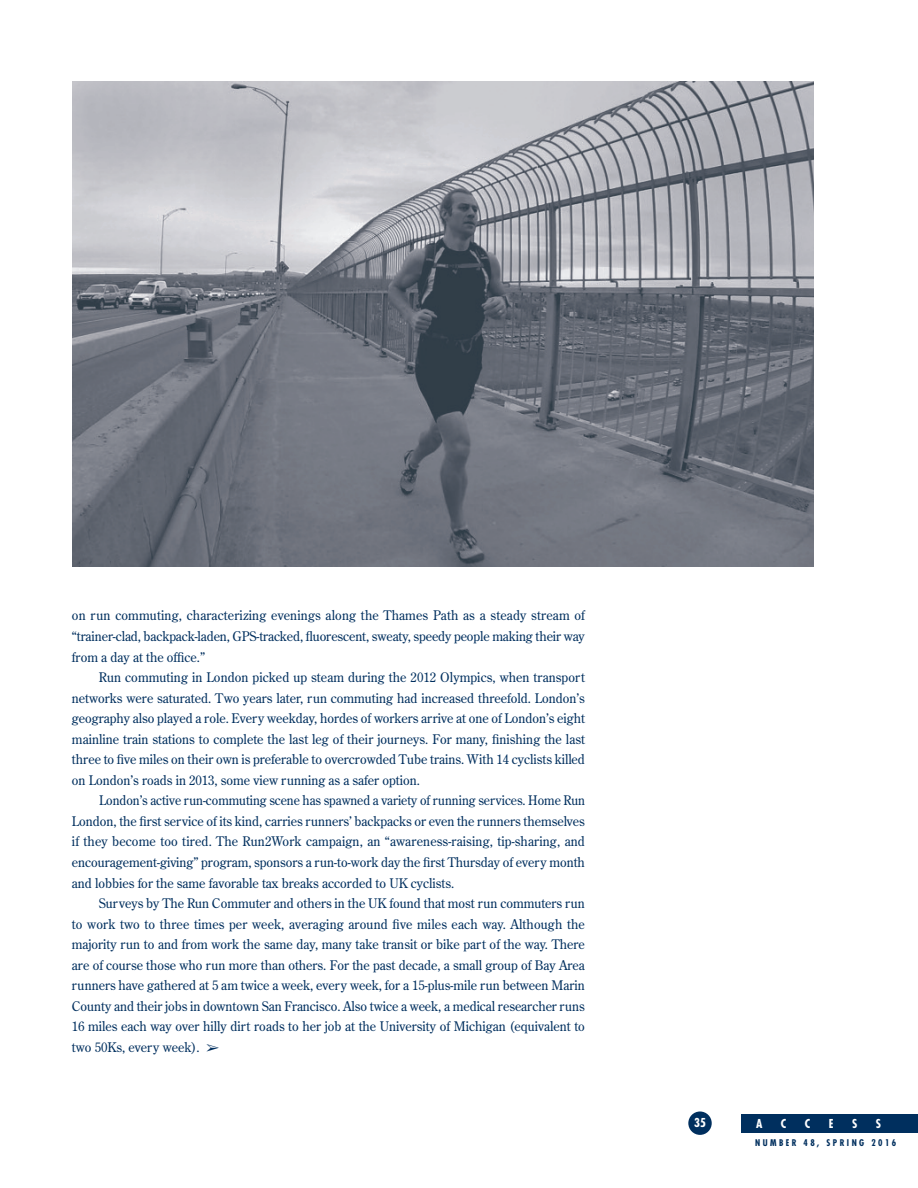
<style>
.page{position:relative;width:918px;height:1188px;background:#fff}
.page>*{position:absolute;margin:0;border:0;box-sizing:border-box;transform-origin:0 0}
.t1{font:13.2px/20.5px "Century Old Style";color:#002f5e;text-align:justify;scale:.96 1}
.t2{font:13.2px/20.5px "Century Old Style";color:#002f5e;text-align:justify;scale:.94 1}
.t3{font:700 condensed 12px "Futura";color:#fff}
.t4{font:700 condensed 9px "Futura";letter-spacing:.27em;color:#002f5e}
</style>
<div class="page">
<div style="left:688px;top:1112px;width:24px;height:23px;background:#002f5e;border-radius:50%"></div>
<div style="left:741px;top:1114px;width:177px;height:19px;background:#002f5e"></div>
<img style="left:72px;top:81px;width:742px;height:485px">
<p class="t1" style="left:72px;top:606px;width:536px">on run commuting, characterizing evenings along the Thames Path as a steady stream of “trainer-clad, backpack-laden, GPS-tracked, fluorescent, sweaty, speedy people making their way from a day at the office.”</p>
<p class="t1" style="left:72px;top:667px;width:536px;text-indent:27px">Run commuting in London picked up steam during the 2012 Olympics, when transport networks were saturated. Two years later, run commuting had increased threefold. London’s geography also played a role. Every weekday, hordes of workers arrive at one of London’s eight mainline train stations to complete the last leg of their journeys. For many, finishing the last three to five miles on their own is preferable to overcrowded Tube trains. With 14 cyclists killed on London’s roads in 2013, some view running as a safer option.</p>
<p class="t2" style="left:72px;top:791px;width:547px;text-indent:27px">London’s active run-commuting scene has spawned a variety of running services. Home Run London, the first service of its kind, carries runners’ backpacks or even the runners themselves if they become too tired. The Run2Work campaign, an “awareness-raising, tip-sharing, and encouragement-giving” program, sponsors a run-to-work day the first Thursday of every month and lobbies for the same favorable tax breaks accorded to UK cyclists.</p>
<p class="t1" style="left:72px;top:893px;width:536px;text-indent:27px">Surveys by The Run Commuter and others in the UK found that most run commuters run to work two to three times per week, averaging around five miles each way. Although the majority run to and from work the same day, many take transit or bike part of the way. There are of course those who run more than others. For the past decade, a small group of Bay Area runners have gathered at 5 am twice a week, every week, for a 15-plus-mile run between Marin County and their jobs in downtown San Francisco. Also twice a week, a medical researcher runs 16 miles each way over hilly dirt roads to her job at the University of Michigan (equivalent to two 50Ks, every week). ➢</p>
<p class="t3" style="left:694px;top:1117px;width:13px">35</p>
<p class="t3" style="left:756px;top:1119px;width:8px">A</p>
<p class="t3" style="left:781px;top:1119px;width:7px">C</p>
<p class="t3" style="left:805px;top:1119px;width:7px">C</p>
<p class="t3" style="left:829px;top:1119px;width:6px">E</p>
<p class="t3" style="left:852px;top:1119px;width:7px">S</p>
<p class="t3" style="left:876px;top:1119px;width:7px">S</p>
<p class="t4" style="left:755px;top:1139px;width:143px">NUMBER 48, SPRING 2016</p>
</div>
